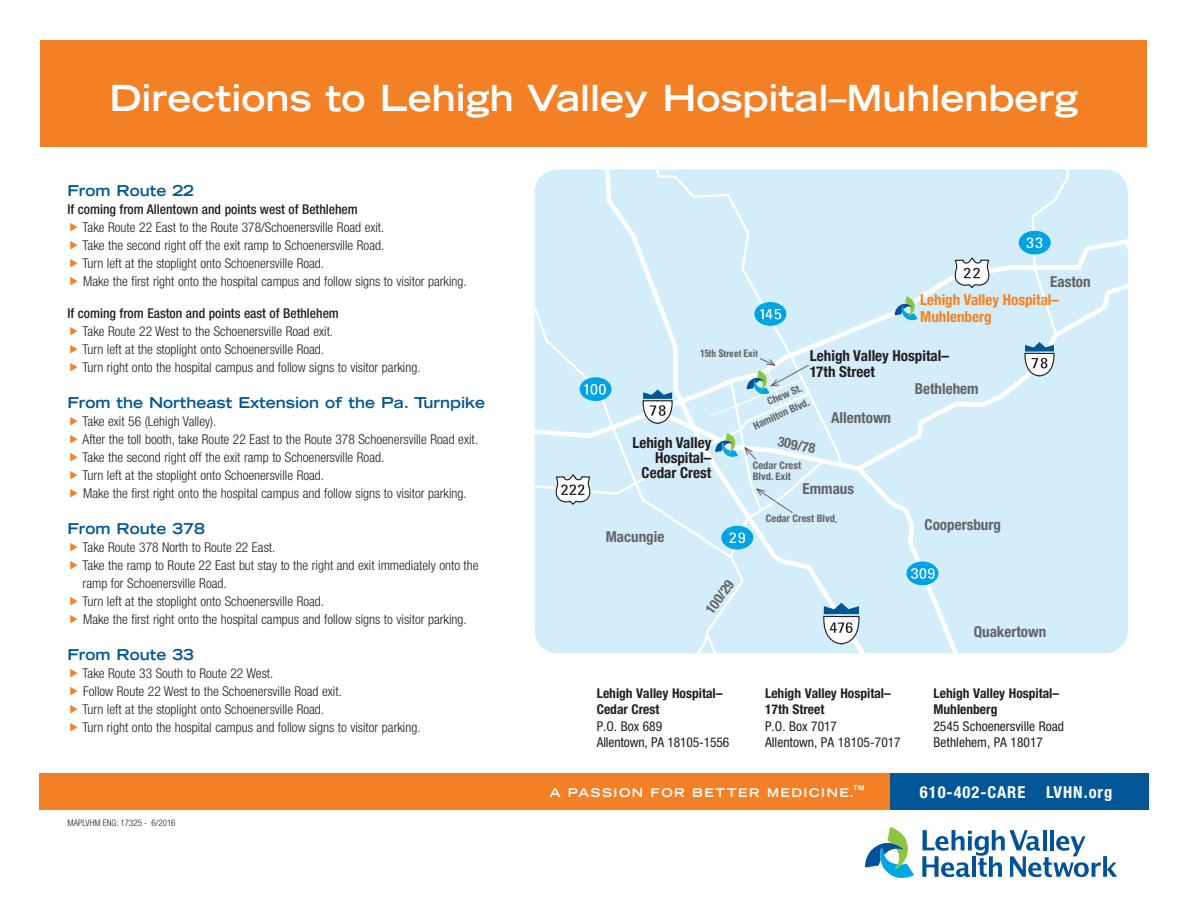
<style>
.page{position:relative;width:1188px;height:918px;background:#fff}
.page>*{position:absolute;margin:0;border:0;box-sizing:border-box;transform-origin:0 0}
.t1{font:700 expanded 36px "Trade Gothic LH";color:#fff}
.t2{font:700 condensed 16.5px "Helvetica Neue";letter-spacing:.06em;color:#fff}
.t3{font:700 condensed 15.15px/15.1px "Helvetica Neue";color:#231f20;text-align:right}
.t4{font:700 condensed 15.15px "Helvetica Neue";color:#636366}
.t5{font:700 condensed 15.15px/16.2px "Helvetica Neue";color:#f58220}
.text{font:700 expanded 15px "Trade Gothic LH";color:#015796}
.t6{font:700 condensed 13.95px "Helvetica Neue";color:#636366}
.text-2{font:300 condensed 13.5px/18px "Helvetica Neue";color:#231f20}
.t7{font:condensed 13.5px "Helvetica Neue";color:#231f20}
.t8{font:700 condensed 13.5px "Helvetica Neue";color:#231f20}
.t9{font:700 expanded 12px "Trade Gothic LH";letter-spacing:.125em;color:#fff}
.t10{font:700 condensed 10.5px/10.5px "Helvetica Neue";color:#636366}
.t11{font:700 condensed 10.5px "Univers";color:#636366;scale:.9 1}
.t12{font:300 condensed 9px "Helvetica Neue";color:#231f20}
.s1{font-weight:500}
</style>
<div class="page">
<div style="left:40px;top:40px;width:1108px;height:107px;background:#f48026"></div>
<div style="left:535px;top:169px;width:593px;height:484px;background:#d4edfa;border-radius:24px"></div>
<svg style="left:918px;top:269px;width:210px;height:135px"></svg>
<svg style="left:954px;top:257px;width:38px;height:33px"></svg>
<svg style="left:1019px;top:169px;width:51px;height:208px"></svg>
<svg style="left:535px;top:169px;width:370px;height:189px"></svg>
<svg style="left:895px;top:296px;width:23px;height:25px"></svg>
<svg style="left:535px;top:358px;width:455px;height:295px"></svg>
<div style="left:890px;top:773px;width:258px;height:37px;background:#015796"></div>
<div style="left:39px;top:773px;width:851px;height:37px;background:#f48026"></div>
<svg style="left:865px;top:827px;width:49px;height:51px"></svg>
<svg style="left:922px;top:830px;width:195px;height:47px"></svg>
<p class="t1" style="left:109px;top:74px;width:971px">Directions to Lehigh Valley Hospital–Muhlenberg</p>
<p class="text" style="left:67px;top:181px;width:128px">From Route 22</p>
<p class="text-2" style="left:83px;top:201px;width:386px;text-indent:-15px"><span class="s1">If coming from Allentown and points west of Bethlehem<br></span>Take Route 22 East to the Route 378/Schoenersville Road exit.<br>Take the second right off the exit ramp to Schoenersville Road.<br>Turn left at the stoplight onto Schoenersville Road.<br>Make the first right onto the hospital campus and follow signs to visitor parking.</p>
<p class="text-2" style="left:83px;top:304px;width:340px;text-indent:-15px"><span class="s1">If coming from Easton and points east of Bethlehem<br></span>Take Route 22 West to the Schoenersville Road exit.<br>Turn left at the stoplight onto Schoenersville Road.<br>Turn right onto the hospital campus and follow signs to visitor parking.</p>
<p class="text" style="left:67px;top:393px;width:419px">From the Northeast Extension of the Pa. Turnpike</p>
<p class="text-2" style="left:83px;top:412px;width:397px">Take exit 56 (Lehigh Valley).<br>After the toll booth, take Route 22 East to the Route 378 Schoenersville Road exit.<br>Take the second right off the exit ramp to Schoenersville Road.<br>Turn left at the stoplight onto Schoenersville Road.<br>Make the first right onto the hospital campus and follow signs to visitor parking.</p>
<p class="text" style="left:67px;top:519px;width:139px">From Route 378</p>
<p class="text-2" style="left:83px;top:538px;width:398px">Take Route 378 North to Route 22 East.<br>Take the ramp to Route 22 East but stay to the right and exit immediately onto the ramp for Schoenersville Road.</p>
<p class="text-2" style="left:83px;top:592px;width:386px">Turn left at the stoplight onto Schoenersville Road.<br>Make the first right onto the hospital campus and follow signs to visitor parking.</p>
<p class="text" style="left:67px;top:645px;width:128px">From Route 33</p>
<p class="text-2" style="left:83px;top:664px;width:340px">Take Route 33 South to Route 22 West.<br>Follow Route 22 West to the Schoenersville Road exit.<br>Turn left at the stoplight onto Schoenersville Road.<br>Turn right onto the hospital campus and follow signs to visitor parking.</p>
<p class="t12" style="left:67px;top:818px;width:110px">MAPLVHM ENG: 17325 - 6/2016</p>
<p class="t4" style="left:1050px;top:273px;width:42px">Easton</p>
<p class="t11" style="left:701px;top:347px;width:65px">15th Street Exit</p>
<p class="t5" style="left:920px;top:291px;width:140px">Lehigh Valley Hospital–<br>Muhlenberg</p>
<p class="t3" style="left:810px;top:346px;width:140px;line-height:16.2px;text-align:left">Lehigh Valley Hospital–<br>17th Street</p>
<p class="t10" style="left:766px;top:396px;width:38px;rotate:-22deg">Chew St.</p>
<p class="t10" style="left:752px;top:421px;width:62px;rotate:-24deg">Hamilton Blvd.</p>
<p class="t10" style="left:753px;top:460px;width:50px">Cedar Crest<br>Blvd. Exit</p>
<p class="t3" style="left:632px;top:434px;width:80px">Lehigh Valley</p>
<p class="t6" style="left:780px;top:433px;width:40px;rotate:11deg">309/78</p>
<p class="t3" style="left:642px;top:449px;width:71px">Hospital–<br>Cedar Crest</p>
<p class="t4" style="left:831px;top:409px;width:62px">Allentown</p>
<p class="t4" style="left:803px;top:480px;width:53px">Emmaus</p>
<p class="t4" style="left:606px;top:527px;width:60px">Macungie</p>
<p class="t6" style="left:702px;top:607px;width:40px;rotate:-54deg">100/29</p>
<p class="t10" style="left:766px;top:513px;width:73px">Cedar Crest Blvd.</p>
<p class="t4" style="left:915px;top:379px;width:65px">Bethlehem</p>
<p class="t4" style="left:925px;top:516px;width:78px">Coopersburg</p>
<p class="t4" style="left:974px;top:623px;width:74px">Quakertown</p>
<p class="t8" style="left:597px;top:685px;width:127px">Lehigh Valley Hospital–</p>
<p class="t8" style="left:597px;top:701px;width:64px">Cedar Crest</p>
<p class="t7" style="left:597px;top:718px;width:67px">P.O. Box 689</p>
<p class="t7" style="left:597px;top:735px;width:134px">Allentown, PA 18105-1556</p>
<p class="t8" style="left:765px;top:685px;width:127px">Lehigh Valley Hospital–</p>
<p class="t8" style="left:765px;top:701px;width:61px">17th Street</p>
<p class="t7" style="left:765px;top:718px;width:74px">P.O. Box 7017</p>
<p class="t7" style="left:765px;top:735px;width:137px">Allentown, PA 18105-7017</p>
<p class="t8" style="left:934px;top:685px;width:127px">Lehigh Valley Hospital–</p>
<p class="t8" style="left:934px;top:701px;width:65px">Muhlenberg</p>
<p class="t7" style="left:934px;top:718px;width:132px">2545 Schoenersville Road</p>
<p class="t7" style="left:934px;top:735px;width:111px">Bethlehem, PA 18017</p>
<p class="t9" style="left:550px;top:784px;width:316px">A PASSION FOR BETTER MEDICINE.™</p>
<p class="t2" style="left:920px;top:782px;width:107px">610-402-CARE</p>
<p class="t2" style="left:1046px;top:782px;width:68px">LVHN.org</p>
</div>
